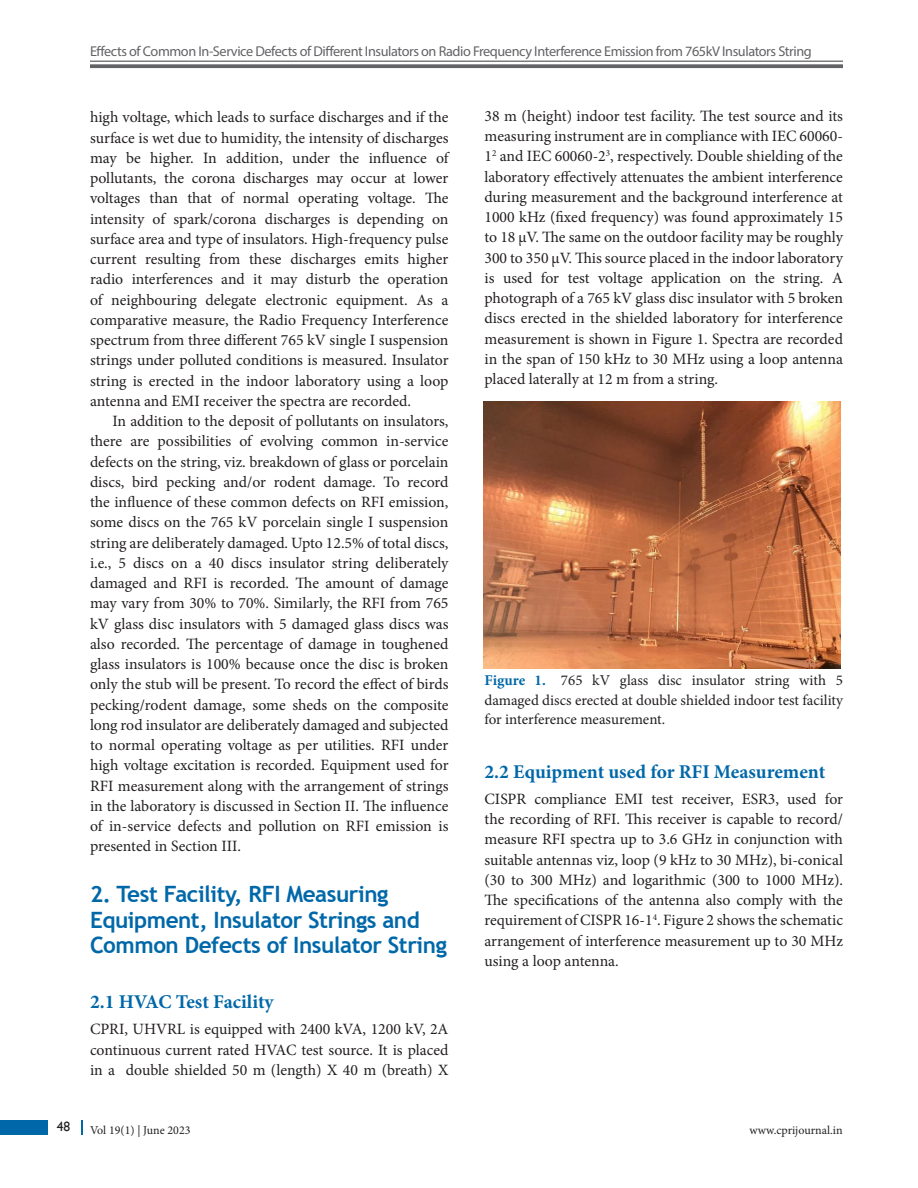
<style>
.page{position:relative;width:918px;height:1188px;background:#fff}
.page>*{position:absolute;margin:0;border:0;box-sizing:border-box;transform-origin:0 0}
.t1{font:700 22.5px/25.5px "Trebuchet MS";letter-spacing:-.02em;color:#0068a9}
.t2{font:700 19.5px "Minion Pro";letter-spacing:-.005em;color:#0068a9}
.Body_Ind{font:15.75px/20.2px "Minion Pro";color:#231f20;text-align:justify}
.Text{font:15.75px/20.2px "Minion Pro";color:#231f20;text-align:justify}
.Fig_cap{font:15px/19.5px "Minion Pro";color:#231f20;text-align:justify}
.t3{font:14.25px "Myriad Pro";letter-spacing:-.03em;color:#636366}
.t4{font:13.5px "Gill Sans";color:#231f20}
.t5{font:12px "Minion Pro";color:#231f20}
.s1{font-weight:700;color:#0068a9}
</style>
<div class="page">
<hr style="left:90px;top:61px;width:753px;height:1px;background:#636366">
<svg style="left:90px;top:64px;width:753px;height:4px;background:#6f6f72"></svg>
<div style="left:0;top:1120px;width:47px;height:15px;background:#0068a9"></div>
<svg style="left:81px;top:1120px;width:1px;height:15px"></svg>
<img style="left:483px;top:402px;width:357px;height:266px">
<p class="t3" style="left:90px;top:43px;width:723px">Effects of Common In-Service Defects of Different Insulators on Radio Frequency Interference Emission from 765kV Insulators String</p>
<p class="Body_Ind" style="left:90px;top:107px;width:360px">high voltage, which leads to surface discharges and if the surface is wet due to humidity, the intensity of discharges may be higher. In addition, under the influence of pollutants, the corona discharges may occur at lower voltages than that of normal operating voltage. The intensity of spark/corona discharges is depending on surface area and type of insulators. High-frequency pulse current resulting from these discharges emits higher radio interferences and it may disturb the operation of neighbouring delegate electronic equipment. As a comparative measure, the Radio Frequency Interference spectrum from three different 765 kV single I suspension strings under polluted conditions is measured. Insulator string is erected in the indoor laboratory using a loop antenna and EMI receiver the spectra are recorded.</p>
<p class="Body_Ind" style="left:90px;top:411px;width:360px;text-indent:22px">In addition to the deposit of pollutants on insulators, there are possibilities of evolving common in-service defects on the string, viz. breakdown of glass or porcelain discs, bird pecking and/or rodent damage. To record the influence of these common defects on RFI emission, some discs on the 765 kV porcelain single I suspension string are deliberately damaged. Upto 12.5% of total discs, i.e., 5 discs on a 40 discs insulator string deliberately damaged and RFI is recorded. The amount of damage may vary from 30% to 70%. Similarly, the RFI from 765 kV glass disc insulators with 5 damaged glass discs was also recorded. The percentage of damage in toughened glass insulators is 100% because once the disc is broken only the stub will be present. To record the effect of birds pecking/rodent damage, some sheds on the composite long rod insulator are deliberately damaged and subjected to normal operating voltage as per utilities. RFI under high voltage excitation is recorded. Equipment used for RFI measurement along with the arrangement of strings in the laboratory is discussed in Section II. The influence of in-service defects and pollution on RFI emission is presented in Section III.</p>
<h1 class="t1" style="left:90px;top:882px;width:358px">2. Test Facility, RFI Measuring<br>Equipment, Insulator Strings and<br>Common Defects of Insulator String</h1>
<h2 class="t2" style="left:90px;top:988px;width:185px">2.1 HVAC Test Facility</h2>
<p class="Text" style="left:90px;top:1019px;width:360px">CPRI, UHVRL is equipped with 2400 kVA, 1200 kV, 2A continuous current rated HVAC test source. It is placed in a double shielded 50 m (length) X 40 m (breath) X</p>
<p class="Text" style="left:484px;top:106px;width:360px">38 m (height) indoor test facility. The test source and its measuring instrument are in compliance with IEC 60060- 1<sup>2</sup> and IEC 60060-2<sup>3</sup>, respectively. Double shielding of the laboratory effectively attenuates the ambient interference during measurement and the background interference at 1000 kHz (fixed frequency) was found approximately 15 to 18 µV. The same on the outdoor facility may be roughly 300 to 350 µV. This source placed in the indoor laboratory is used for test voltage application on the string. A photograph of a 765 kV glass disc insulator with 5 broken discs erected in the shielded laboratory for interference measurement is shown in Figure 1. Spectra are recorded in the span of 150 kHz to 30 MHz using a loop antenna placed laterally at 12 m from a string.</p>
<p class="Fig_cap" style="left:484px;top:671px;width:360px"><span class="s1">Figure 1.</span> 765 kV glass disc insulator string with 5 damaged discs erected at double shielded indoor test facility for interference measurement.</p>
<h2 class="t2" style="left:484px;top:758px;width:342px">2.2 Equipment used for RFI Measurement</h2>
<p class="Text" style="left:484px;top:789px;width:360px">CISPR compliance EMI test receiver, ESR3, used for the recording of RFI. This receiver is capable to record/ measure RFI spectra up to 3.6 GHz in conjunction with suitable antennas viz, loop (9 kHz to 30 MHz), bi-conical (30 to 300 MHz) and logarithmic (300 to 1000 MHz).<br>The specifications of the antenna also comply with the requirement of CISPR 16-1<sup>4</sup>. Figure 2 shows the schematic arrangement of interference measurement up to 30 MHz using a loop antenna.</p>
<p class="t4" style="left:57px;top:1118px;width:15px">48</p>
<p class="t5" style="left:90px;top:1123px;width:102px">Vol 19(1) | June 2023</p>
<p class="t5" style="left:750px;top:1123px;width:95px">www.cprijournal.in</p>
</div>
